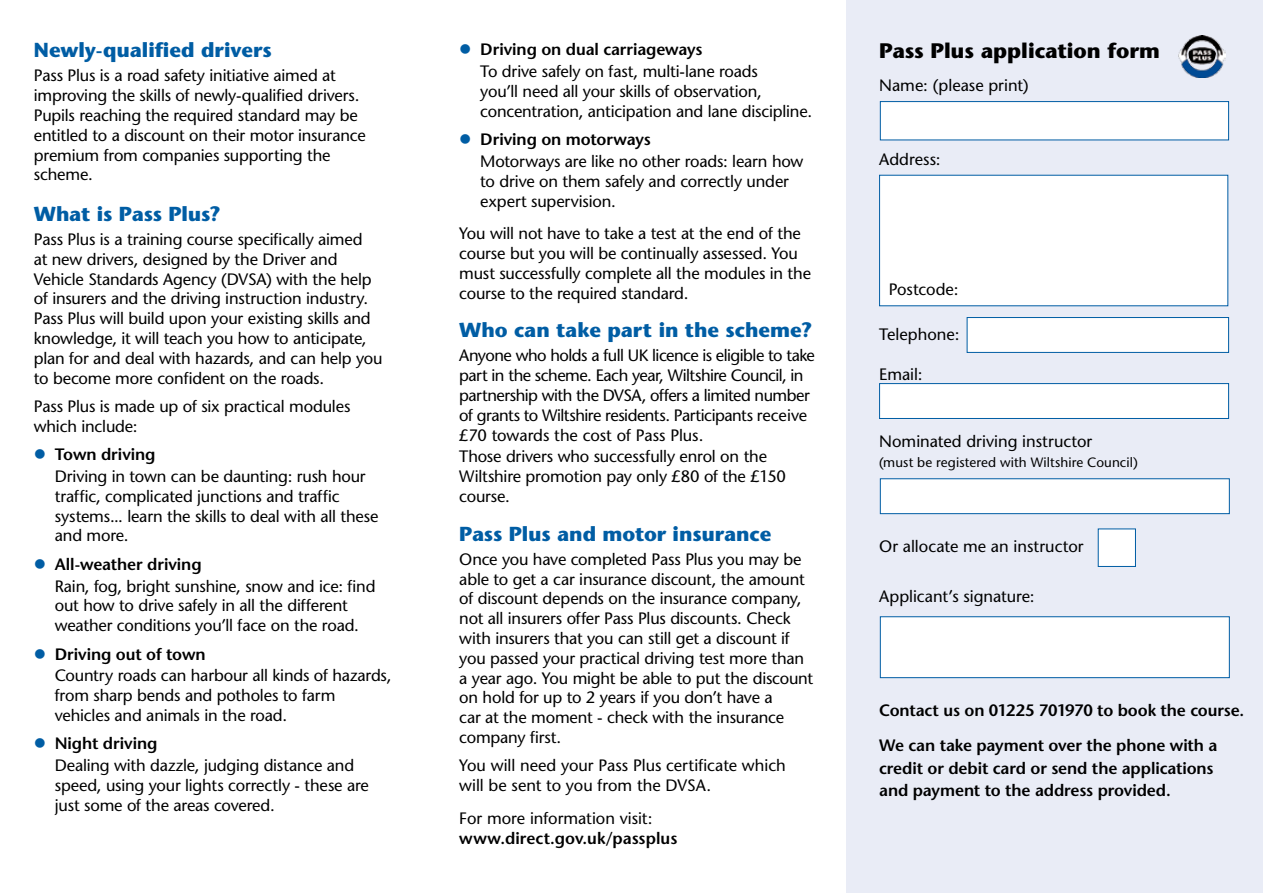
<style>
.page{position:relative;width:1263px;height:893px;background:#fff}
.page>*{position:absolute;margin:0;border:0;box-sizing:border-box;transform-origin:0 0}
.t1{font:700 21px "Stone Sans Std";letter-spacing:-.005em;color:#000}
.t2{font:700 20.25px "Stone Sans Std";letter-spacing:-.005em;color:#005da4}
.t3{font:500 16.5px/19.8px "Stone Sans Std";letter-spacing:-.01em;color:#000}
.t4{font:500 16.5px/19.8px "Stone Sans Std";letter-spacing:-.03em;color:#000}
.t5{font:600 16.5px/35.2px "Stone Sans Std";letter-spacing:-.005em;color:#000}
.t6{font:500 13.5px "Stone Sans Std";letter-spacing:.005em;color:#000}
.s1{color:#005da4}
.s2{font-weight:600}
</style>
<div class="page">
<div style="left:846px;top:0;width:417px;height:893px;background:#e9ecf6"></div>
<div style="left:879px;top:175px;width:349px;height:131px;background:#fff"></div>
<div style="left:880px;top:101px;width:349px;height:39px;background:#fff;border:1px solid #005da4"></div>
<div style="left:879px;top:383px;width:350px;height:36px;background:#fff;border:1px solid #005da4"></div>
<div style="left:967px;top:317px;width:262px;height:36px;background:#fff;border:1px solid #005da4"></div>
<div style="left:880px;top:478px;width:350px;height:36px;background:#fff;border:1px solid #005da4"></div>
<div style="left:880px;top:616px;width:350px;height:62px;background:#fff;border:1px solid #005da4"></div>
<img style="left:1178px;top:35px;width:48px;height:43px">
<div style="left:1098px;top:529px;width:38px;height:38px;background:#fff;border:1px solid #005da4"></div>
<p class="t2" style="left:34px;top:38px;width:239px">Newly-qualified drivers</p>
<p class="t3" style="left:34px;top:66px;width:333px">Pass Plus is a road safety initiative aimed at improving the skills of newly-qualified drivers.<br>Pupils reaching the required standard may be entitled to a discount on their motor insurance premium from companies supporting the scheme.</p>
<p class="t2" style="left:34px;top:202px;width:189px">What is Pass Plus?</p>
<p class="t3" style="left:34px;top:229px;width:350px">Pass Plus is a training course specifically aimed<br>at new drivers, designed by the Driver and Vehicle Standards Agency (DVSA) with the help of insurers and the driving instruction industry.<br>Pass Plus will build upon your existing skills and knowledge, it will teach you how to anticipate, plan for and deal with hazards, and can help you to become more confident on the roads.</p>
<p class="t3" style="left:34px;top:396px;width:318px">Pass Plus is made up of six practical modules which include:</p>
<p class="t3" style="left:55px;top:443px;width:312px;line-height:21.9px;text-indent:-21px"><span class="s1">●</span> <span class="s2">Town driving<br></span>Driving in town can be daunting: rush hour</p>
<p class="t3" style="left:55px;top:486px;width:325px">traffic, complicated junctions and traffic systems... learn the skills to deal with all these and more.</p>
<p class="t3" style="left:55px;top:553px;width:322px;line-height:21.9px;text-indent:-21px"><span class="s1">●</span> <span class="s2">All-weather driving<br></span>Rain, fog, bright sunshine, snow and ice: find</p>
<p class="t3" style="left:55px;top:596px;width:306px">out how to drive safely in all the different weather conditions you’ll face on the road.</p>
<p class="t3" style="left:55px;top:643px;width:338px;line-height:21.9px;text-indent:-21px"><span class="s1">●</span> <span class="s2">Driving out of town<br></span>Country roads can harbour all kinds of hazards,</p>
<p class="t3" style="left:55px;top:686px;width:282px">from sharp bends and potholes to farm vehicles and animals in the road.</p>
<p class="t3" style="left:55px;top:733px;width:301px;line-height:21.9px;text-indent:-21px"><span class="s1">●</span> <span class="s2">Night driving<br></span>Dealing with dazzle, judging distance and</p>
<p class="t3" style="left:55px;top:775px;width:316px">speed, using your lights correctly - these are just some of the areas covered.</p>
<p class="t3" style="left:480px;top:39px;width:279px;line-height:21.9px;text-indent:-21px"><span class="s1">●</span> <span class="s2">Driving on dual carriageways<br></span>To drive safely on fast, multi-lane roads</p>
<p class="t3" style="left:480px;top:81px;width:333px">you’ll need all your skills of observation, concentration, anticipation and lane discipline.</p>
<p class="t3" style="left:480px;top:128px;width:325px;line-height:21.9px;text-indent:-21px"><span class="s1">●</span> <span class="s2">Driving on motorways<br></span>Motorways are like no other roads: learn how</p>
<p class="t3" style="left:480px;top:171px;width:310px">to drive on them safely and correctly under expert supervision.</p>
<p class="t3" style="left:459px;top:224px;width:353px">You will not have to take a test at the end of the course but you will be continually assessed. You must successfully complete all the modules in the course to the required standard.</p>
<p class="t2" style="left:459px;top:318px;width:355px">Who can take part in the scheme?</p>
<p class="t4" style="left:459px;top:346px;width:357px">Anyone who holds a full UK licence is eligible to take part in the scheme. Each year, Wiltshire Council, in partnership with the DVSA, offers a limited number of grants to Wiltshire residents. Participants receive £70 towards the cost of Pass Plus.</p>
<p class="t3" style="left:459px;top:447px;width:328px">Those drivers who successfully enrol on the<br>Wiltshire promotion pay only £80 of the £150 course.</p>
<p class="t2" style="left:459px;top:522px;width:313px">Pass Plus and motor insurance</p>
<p class="t3" style="left:459px;top:549px;width:355px">Once you have completed Pass Plus you may be able to get a car insurance discount, the amount of discount depends on the insurance company, not all insurers offer Pass Plus discounts. Check with insurers that you can still get a discount if you passed your practical driving test more than a year ago. You might be able to put the discount on hold for up to 2 years if you don’t have a<br>car at the moment - check with the insurance company first.</p>
<p class="t3" style="left:459px;top:756px;width:328px">You will need your Pass Plus certificate which will be sent to you from the DVSA.</p>
<p class="t3" style="left:459px;top:808px;width:195px">For more information visit:</p>
<p class="t5" style="left:459px;top:820px;width:220px">www.direct.gov.uk/passplus</p>
<p class="t1" style="left:879px;top:38px;width:282px">Pass Plus application form</p>
<p class="t3" style="left:879px;top:75px;width:151px">Name: (please print)</p>
<p class="t3" style="left:879px;top:150px;width:63px">Address:</p>
<p class="t3" style="left:889px;top:279px;width:71px">Postcode:</p>
<p class="t3" style="left:879px;top:325px;width:82px">Telephone:</p>
<p class="t3" style="left:879px;top:364px;width:45px">Email:</p>
<p class="t3" style="left:879px;top:431px;width:215px">Nominated driving instructor</p>
<p class="t6" style="left:879px;top:454px;width:260px">(must be registered with Wiltshire Council)</p>
<p class="t3" style="left:879px;top:537px;width:206px">Or allocate me an instructor</p>
<p class="t3" style="left:879px;top:586px;width:157px">Applicant’s signature:</p>
<p class="t5" style="left:879px;top:693px;width:367px">Contact us on 01225 701970 to book the course.<br>We can take payment over the phone with a</p>
<p class="t5" style="left:879px;top:757px;width:336px;line-height:22.5px">credit or debit card or send the applications and payment to the address provided.</p>
</div>
